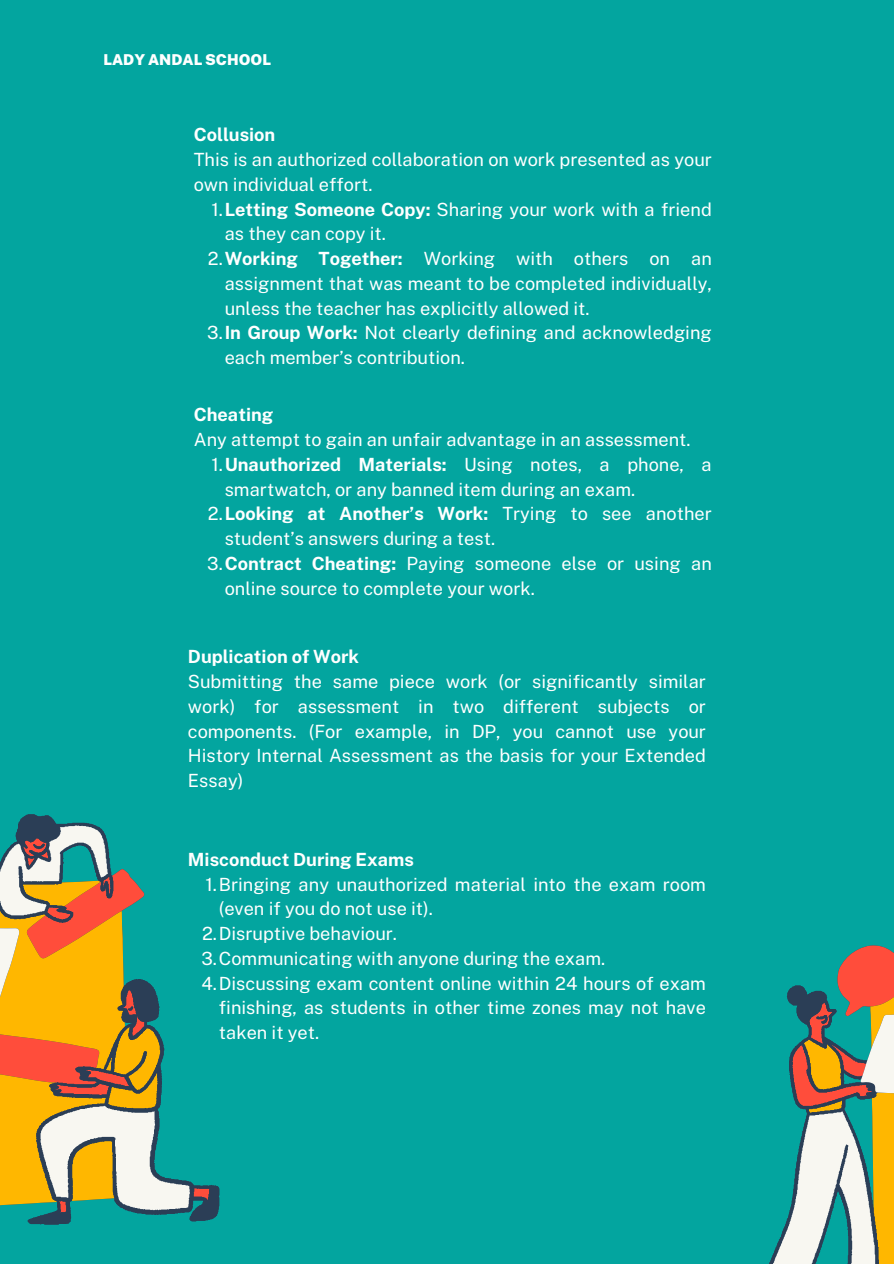
<style>
.page{position:relative;width:894px;height:1264px;background:#fff}
.page>*{position:absolute;margin:0;border:0;box-sizing:border-box;transform-origin:0 0}
.t1{font:18.15px/24.8px "Public Sans";color:#fff}
.t2{font:700 18.15px "Public Sans";color:#fff}
.t3{font:900 15px "Public Sans";color:#fff}
.s1{font-weight:700}
.s2{font-weight:400}
</style>
<div class="page">
<div style="left:0;top:0;width:893px;height:1263px;background:#03a59f"></div>
<svg style="left:769px;top:945px;width:124px;height:318px"></svg>
<svg style="left:18px;top:814px;width:201px;height:411px"></svg>
<svg style="left:0;top:825px;width:190px;height:385px"></svg>
<p class="t3" style="left:103px;top:51px;width:169px">LADY ANDAL SCHOOL</p>
<p class="t2" style="left:194px;top:124px;width:83px">Collusion</p>
<p class="t1" style="left:194px;top:147px;width:519px">This is an authorized collaboration on work presented as your own individual effort.</p>
<p class="t1" style="left:211px;top:196px;width:502px">1.<span class="s1">Letting Someone Copy:</span> Sharing your work with a friend</p>
<p class="t1" style="left:225px;top:221px;width:163px">as they can copy it.</p>
<p class="t1" style="left:208px;top:246px;width:505px">2.<span class="s1">Working Together:</span> Working with others on an</p>
<p class="t1" style="left:225px;top:271px;width:488px">assignment that was meant to be completed individually,</p>
<p class="t1" style="left:225px;top:296px;width:366px">unless the teacher has explicitly allowed it.</p>
<p class="t1" style="left:207px;top:320px;width:506px">3.<span class="s1">In Group Work:</span> Not clearly defining and acknowledging</p>
<p class="t1" style="left:225px;top:345px;width:242px">each member’s contribution.</p>
<p class="t2" style="left:194px;top:404px;width:81px">Cheating</p>
<p class="t1" style="left:194px;top:427px;width:498px">Any attempt to gain an unfair advantage in an assessment.</p>
<p class="t2" style="left:211px;top:453px;width:502px"><span class="s2">1.</span>Unauthorized Materials: <span class="s2">Using notes, a phone, a</span></p>
<p class="t1" style="left:225px;top:476px;width:412px">smartwatch, or any banned item during an exam.</p>
<p class="t2" style="left:208px;top:503px;width:505px"><span class="s2">2.</span>Looking at Another’s Work: <span class="s2">Trying to see another</span></p>
<p class="t1" style="left:225px;top:526px;width:272px">student’s answers during a test.</p>
<p class="t1" style="left:207px;top:551px;width:506px">3.<span class="s1">Contract Cheating:</span> Paying someone else or using an</p>
<p class="t1" style="left:225px;top:576px;width:311px">online source to complete your work.</p>
<p class="t2" style="left:188px;top:646px;width:172px">Duplication of Work</p>
<p class="t1" style="left:188px;top:669px;width:519px;text-align:justify">Submitting the same piece work (or significantly similar work) for assessment in two different subjects or components. (For example, in DP, you cannot use your History Internal Assessment as the basis for your Extended Essay)</p>
<p class="t2" style="left:188px;top:848px;width:227px">Misconduct During Exams</p>
<p class="t1" style="left:205px;top:871px;width:502px">1.Bringing any unauthorized material into the exam room</p>
<p class="t1" style="left:219px;top:896px;width:215px">(even if you do not use it).</p>
<p class="t1" style="left:202px;top:921px;width:196px">2.Disruptive behaviour.</p>
<p class="t1" style="left:201px;top:945px;width:405px">3.Communicating with anyone during the exam.</p>
<p class="t1" style="left:201px;top:970px;width:506px">4.Discussing exam content online within 24 hours of exam</p>
<p class="t1" style="left:219px;top:995px;width:488px">finishing, as students in other time zones may not have</p>
<p class="t1" style="left:219px;top:1020px;width:102px">taken it yet.</p>
</div>
